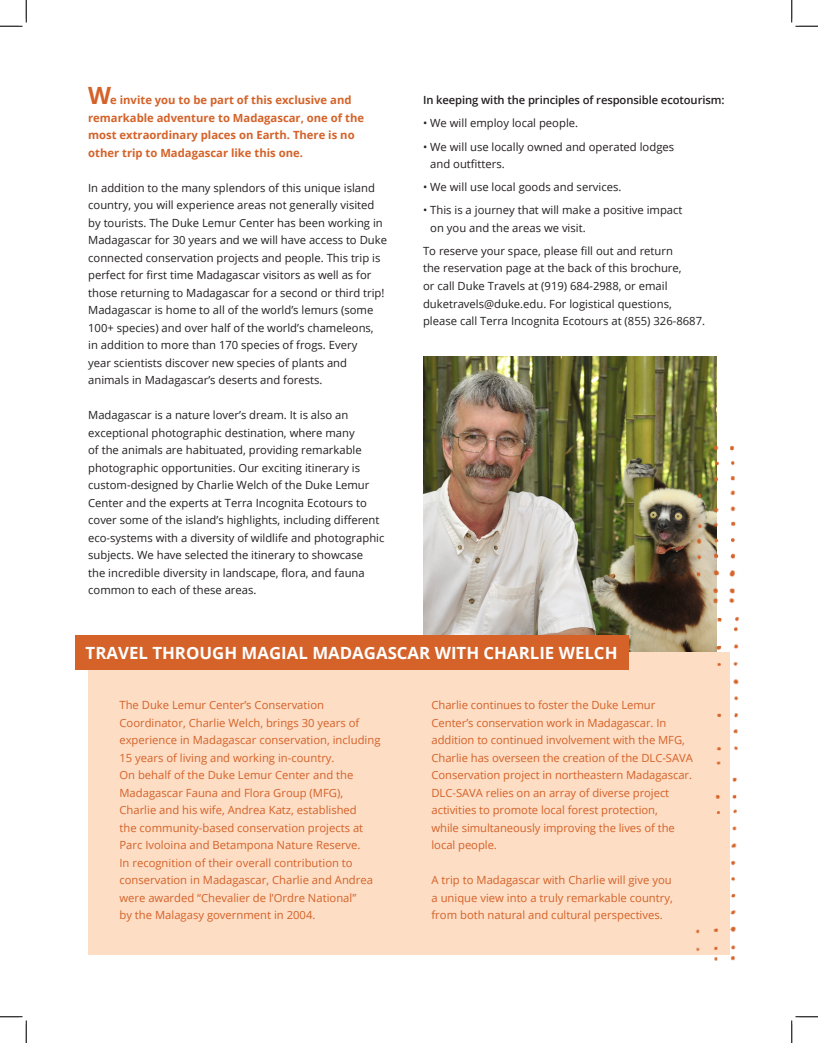
<style>
.page{position:relative;width:818px;height:1043px;background:#fff}
.page>*{position:absolute;margin:0;border:0;box-sizing:border-box;transform-origin:0 0}
.Letter{font:700 16.88px "Open Sans";color:#fff}
.Letter-2{font:11.25px/17.5px "Open Sans";color:#231f20}
.Letter-3{font:11.25px/17.5px "Open Sans";color:#d46229}
.Letter-4{font:700 11.25px/17.5px "Open Sans";color:#d46229}
.Letter-5{font:600 11.25px "Open Sans";letter-spacing:-.01em;color:#231f20}
.s1{font-size:23.75px}
</style>
<div class="page">
<img style="left:423px;top:356px;width:294px;height:296px">
<div style="left:88px;top:652px;width:641px;height:302px;background:#fdddc4"></div>
<div style="left:75px;top:635px;width:553px;height:35px;background:#d46229"></div>
<img style="left:691px;top:440px;width:48px;height:521px">
<svg style="left:0;top:0;width:27px;height:27px"></svg>
<svg style="left:0;top:1016px;width:27px;height:26px"></svg>
<svg style="left:791px;top:0;width:27px;height:27px"></svg>
<svg style="left:791px;top:1016px;width:27px;height:26px"></svg>
<p class="Letter-4" style="left:88px;top:91px;width:277px"><span class="s1">W</span>e invite you to be part of this exclusive and remarkable adventure to Madagascar, one of the most extraordinary places on Earth. There is no other trip to Madagascar like this one.</p>
<p class="Letter-2" style="left:88px;top:179px;width:300px">In addition to the many splendors of this unique island country, you will experience areas not generally visited by tourists. The Duke Lemur Center has been working in Madagascar for 30 years and we will have access to Duke connected conservation projects and people. This trip is perfect for first time Madagascar visitors as well as for those returning to Madagascar for a second or third trip!<br>Madagascar is home to all of the world’s lemurs (some 100+ species) and over half of the world’s chameleons,<br>in addition to more than 170 species of frogs. Every<br>year scientists discover new species of plants and animals in Madagascar’s deserts and forests.</p>
<p class="Letter-2" style="left:88px;top:406px;width:268px">Madagascar is a nature lover’s dream. It is also an exceptional photographic destination, where many</p>
<p class="Letter-2" style="left:88px;top:441px;width:298px">of the animals are habituated, providing remarkable photographic opportunities. Our exciting itinerary is custom-designed by Charlie Welch of the Duke Lemur Center and the experts at Terra Incognita Ecotours to cover some of the island’s highlights, including different eco-systems with a diversity of wildlife and photographic subjects. We have selected the itinerary to showcase<br>the incredible diversity in landscape, flora, and fauna common to each of these areas.</p>
<p class="Letter-5" style="left:423px;top:92px;width:303px">In keeping with the principles of responsible ecotourism:</p>
<p class="Letter-2" style="left:423px;top:114px;width:157px">• We will employ local people.</p>
<p class="Letter-2" style="left:430px;top:137px;width:245px;text-indent:-7px">• We will use locally owned and operated lodges and outfitters.</p>
<p class="Letter-2" style="left:423px;top:178px;width:200px">• We will use local goods and services.</p>
<p class="Letter-2" style="left:430px;top:201px;width:254px;text-indent:-7px">• This is a journey that will make a positive impact on you and the areas we visit.</p>
<p class="Letter-2" style="left:423px;top:242px;width:283px">To reserve your space, please fill out and return<br>the reservation page at the back of this brochure,<br>or call Duke Travels at (919) 684-2988, or email duketravels@duke.edu. For logistical questions, please call Terra Incognita Ecotours at (855) 326-8687.</p>
<p class="Letter" style="left:86px;top:641px;width:533px">TRAVEL THROUGH MAGIAL MADAGASCAR WITH CHARLIE WELCH</p>
<p class="Letter-3" style="left:119px;top:696px;width:262px">The Duke Lemur Center’s Conservation Coordinator, Charlie Welch, brings 30 years of experience in Madagascar conservation, including 15 years of living and working in-country.<br>On behalf of the Duke Lemur Center and the Madagascar Fauna and Flora Group (MFG), Charlie and his wife, Andrea Katz, established<br>the community-based conservation projects at Parc Ivoloina and Betampona Nature Reserve.<br>In recognition of their overall contribution to conservation in Madagascar, Charlie and Andrea were awarded “Chevalier de l’Ordre National”<br>by the Malagasy government in 2004.</p>
<p class="Letter-3" style="left:431px;top:696px;width:263px">Charlie continues to foster the Duke Lemur Center’s conservation work in Madagascar. In addition to continued involvement with the MFG, Charlie has overseen the creation of the DLC-SAVA Conservation project in northeastern Madagascar.<br>DLC-SAVA relies on an array of diverse project activities to promote local forest protection,<br>while simultaneously improving the lives of the local people.</p>
<p class="Letter-3" style="left:431px;top:871px;width:243px;text-align:justify">A trip to Madagascar with Charlie will give you a unique view into a truly remarkable country, from both natural and cultural perspectives.</p>
</div>
